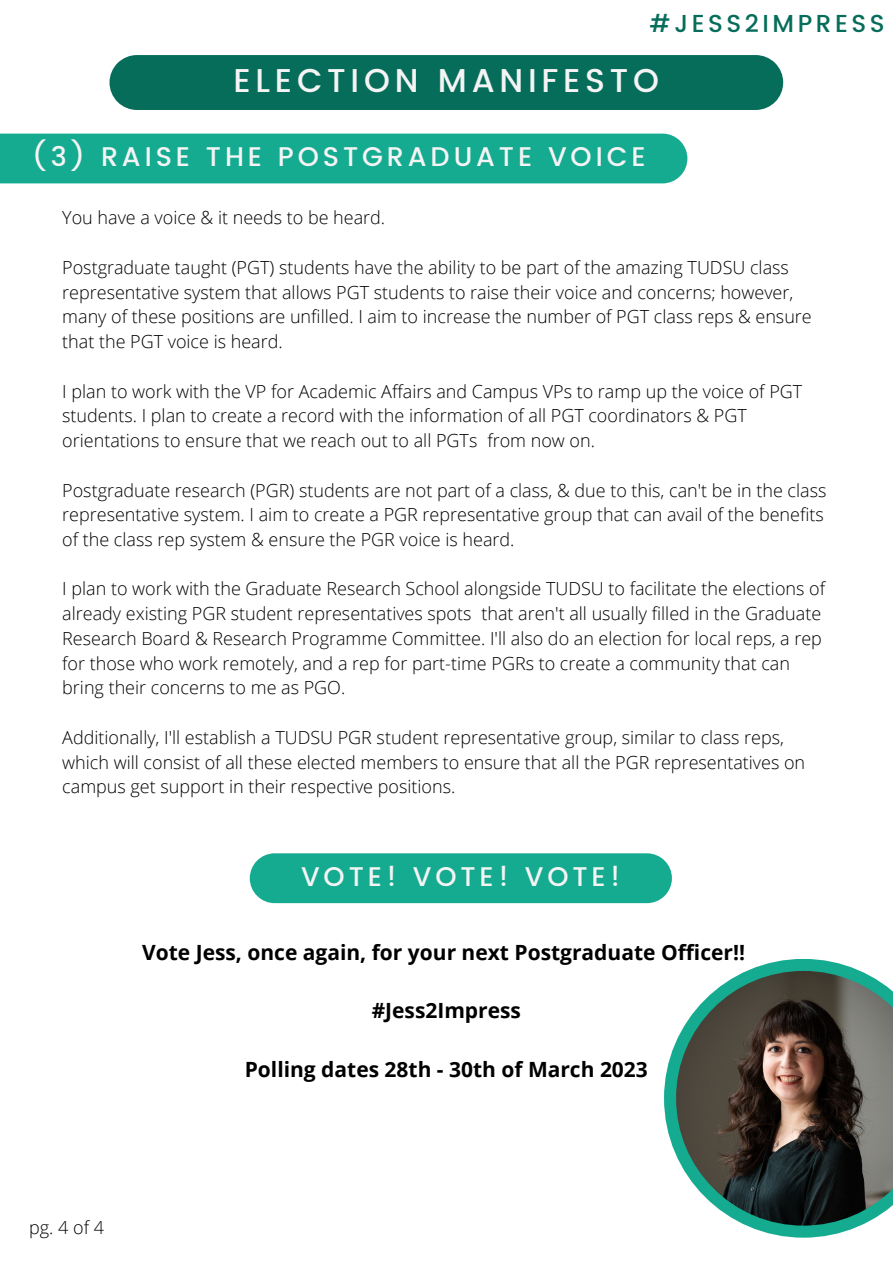
<style>
.page{position:relative;width:893px;height:1264px;background:#fff}
.page>*{position:absolute;margin:0;border:0;box-sizing:border-box;transform-origin:0 0}
.t1{font:500 33px "Poppins";letter-spacing:.145em;color:#f4f4f4}
.t2{font:500 27px "Poppins";letter-spacing:.145em;color:#f4f4f4}
.t3{font:500 24.45px "Poppins";letter-spacing:.145em;color:#076d5b}
.t4{font:700 21px "Open Sans";color:#000}
.t5{font:300 18px/24.8px "Open Sans";color:#000}
</style>
<div class="page">
<div style="left:0;top:134px;width:687px;height:49px;background:#14ab90"></div>
<svg style="left:664px;top:959px;width:198px;height:278px"></svg>
<img style="left:676px;top:970px;width:216px;height:255px">
<div style="left:109px;top:55px;width:674px;height:55px;background:#076d5b"></div>
<div style="left:250px;top:853px;width:422px;height:50px;background:#14ab90;border-radius:25px"></div>
<h3 class="t3" style="left:649px;top:9px;width:236px">#JESS2IMPRESS</h3>
<h1 class="t1" style="left:233px;top:62px;width:427px">ELECTION MANIFESTO</h1>
<h2 class="t2" style="left:32px;top:141px;width:614px">(3) RAISE THE POSTGRADUATE VOICE</h2>
<p class="t5" style="left:62px;top:205px;width:324px">You have a voice &amp; it needs to be heard.</p>
<p class="t5" style="left:62px;top:254px;width:751px">Postgraduate taught (PGT) students have the ability to be part of the amazing TUDSU class representative system that allows PGT students to raise their voice and concerns; however, many of these positions are unfilled. I aim to increase the number of PGT class reps &amp; ensure that the PGT voice is heard.</p>
<p class="t5" style="left:62px;top:378px;width:741px">I plan to work with the VP for Academic Affairs and Campus VPs to ramp up the voice of PGT students. I plan to create a record with the information of all PGT coordinators &amp; PGT orientations to ensure that we reach out to all PGTs from now on.</p>
<p class="t5" style="left:62px;top:477px;width:765px">Postgraduate research (PGR) students are not part of a class, &amp; due to this, can't be in the class representative system. I aim to create a PGR representative group that can avail of the benefits of the class rep system &amp; ensure the PGR voice is heard.</p>
<p class="t5" style="left:62px;top:576px;width:764px">I plan to work with the Graduate Research School alongside TUDSU to facilitate the elections of already existing PGR student representatives spots that aren't all usually filled in the Graduate Research Board &amp; Research Programme Committee. I'll also do an election for local reps, a rep for those who work remotely, and a rep for part-time PGRs to create a community that can bring their concerns to me as PGO.</p>
<p class="t5" style="left:62px;top:724px;width:744px">Additionally, I'll establish a TUDSU PGR student representative group, similar to class reps, which will consist of all these elected members to ensure that all the PGR representatives on campus get support in their respective positions.</p>
<h2 class="t2" style="left:301px;top:860px;width:321px">VOTE! VOTE! VOTE!</h2>
<p class="t4" style="left:142px;top:937px;width:604px">Vote Jess, once again, for your next Postgraduate Officer!!</p>
<p class="t4" style="left:371px;top:995px;width:151px">#Jess2Impress</p>
<p class="t4" style="left:245px;top:1054px;width:404px">Polling dates 28th - 30th of March 2023</p>
<p class="t5" style="left:29px;top:1214px;width:76px">pg. 4 of 4</p>
</div>
